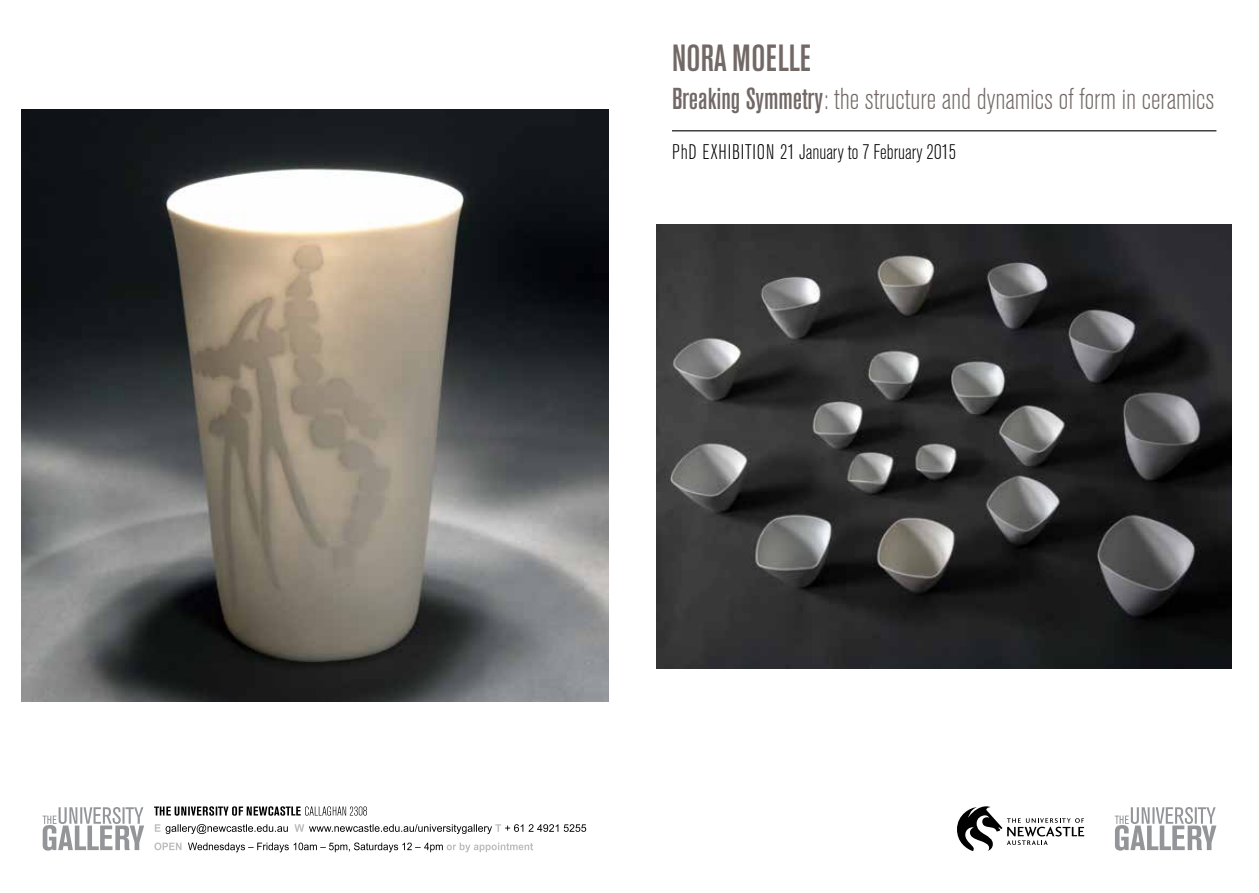
<style>
.page{position:relative;width:1259px;height:893px;background:#fff}
.page>*{position:absolute;margin:0;border:0;box-sizing:border-box;transform-origin:0 0}
.t1{font:500 condensed 37.5px "Akzidenz Grotesk BQ";letter-spacing:.01em;color:#726966}
.t2{font:300 condensed 30px "Akzidenz Grotesk BQ";color:#726966}
.t3{font:300 condensed 21px "Akzidenz Grotesk BQ";color:#000}
.s1{font-weight:500}
</style>
<div class="page">
<hr style="left:672px;top:130px;width:544px;height:1px;background:#000">
<svg style="left:1114px;top:807px;width:102px;height:43px"></svg>
<svg style="left:43px;top:807px;width:101px;height:43px"></svg>
<svg style="left:188px;top:842px;width:345px;height:10px"></svg>
<svg style="left:154px;top:842px;width:27px;height:8px"></svg>
<svg style="left:294px;top:824px;width:292px;height:10px"></svg>
<svg style="left:166px;top:824px;width:122px;height:10px"></svg>
<svg style="left:155px;top:824px;width:5px;height:8px"></svg>
<svg style="left:154px;top:806px;width:213px;height:10px"></svg>
<svg style="left:957px;top:806px;width:127px;height:45px"></svg>
<img style="left:657px;top:224px;width:574px;height:445px">
<img style="left:21px;top:109px;width:587px;height:593px">
<p class="t1" style="left:672px;top:36px;width:140px">NORA MOELLE</p>
<p class="t2" style="left:672px;top:83px;width:544px"><span class="s1">Breaking Symmetry</span>: the structure and dynamics of form in ceramics</p>
<p class="t3" style="left:672px;top:141px;width:286px">PhD EXHIBITION 21 January to 7 February 2015</p>
</div>
